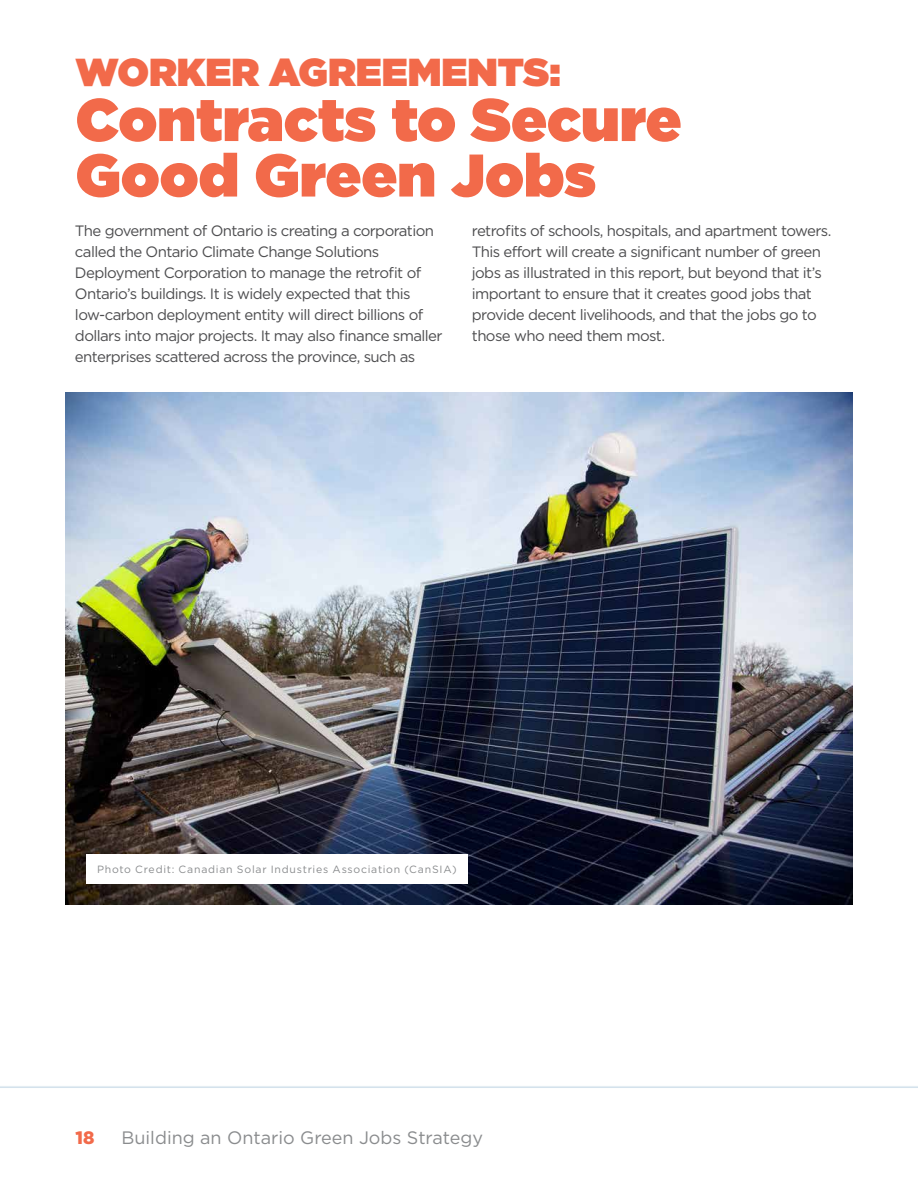
<style>
.page{position:relative;width:918px;height:1188px;background:#fff}
.page>*{position:absolute;margin:0;border:0;box-sizing:border-box;transform-origin:0 0}
.t1{font:900 60px/55.5px "Gotham";color:#f26a4a}
.t2{font:900 39px "Gotham";color:#f26a4a}
.t3{font:18px "Gotham";color:#8a8c8e}
.t4{font:900 18px "Gotham";color:#f26a4a}
.t5{font:15px/21px "Gotham";letter-spacing:-.04em;color:#4d4d4f}
.t6{font:10.5px "Gotham";letter-spacing:.07em;color:#8a8c8e}
</style>
<div class="page">
<hr style="left:0;top:1086px;width:918px;height:2px;background:#aec9db">
<img style="left:66px;top:392px;width:786px;height:513px">
<div style="left:86px;top:854px;width:381px;height:30px;background:#fff"></div>
<h2 class="t2" style="left:76px;top:49px;width:487px">WORKER AGREEMENTS:</h2>
<h1 class="t1" style="left:76px;top:91px;width:607px">Contracts to Secure<br>Good Green Jobs</h1>
<p class="t5" style="left:75px;top:220px;width:369px">The government of Ontario is creating a corporation called the Ontario Climate Change Solutions Deployment Corporation to manage the retrofit of Ontario’s buildings. It is widely expected that this low-carbon deployment entity will direct billions of dollars into major projects. It may also finance smaller enterprises scattered across the province, such as</p>
<p class="t5" style="left:472px;top:220px;width:361px">retrofits of schools, hospitals, and apartment towers.<br>This effort will create a significant number of green jobs as illustrated in this report, but beyond that it’s important to ensure that it creates good jobs that provide decent livelihoods, and that the jobs go to those who need them most.</p>
<p class="t6" style="left:97px;top:863px;width:361px">Photo Credit: Canadian Solar Industries Association (CanSIA)</p>
<p class="t4" style="left:76px;top:1125px;width:20px">18</p>
<p class="t3" style="left:122px;top:1126px;width:363px">Building an Ontario Green Jobs Strategy</p>
</div>
